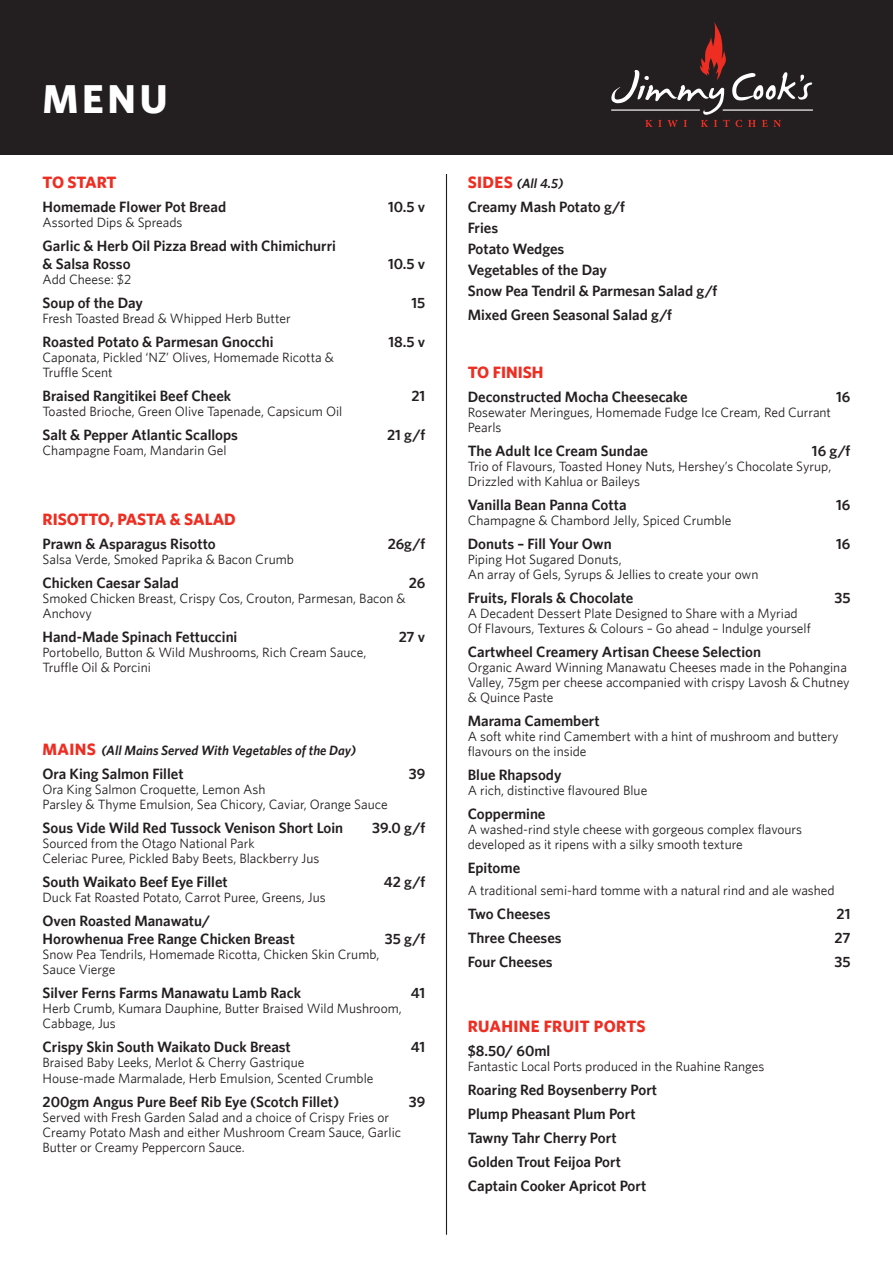
<style>
.page{position:relative;width:893px;height:1263px;background:#fff}
.page>*{position:absolute;margin:0;border:0;box-sizing:border-box;transform-origin:0 0}
.t1{font:700 40.5px "Whitney HTF";color:#fff}
.t2{font:700 16.5px "Whitney HTF";color:#ee2e22}
.t3{font:700 16.5px "Whitney HTF";letter-spacing:.02em;color:#ee2e22}
.Body{font:600 15px "Whitney HTF";color:#231f20}
.t4{font:13.5px/15px "Whitney HTF";color:#231f20}
.t5{font:13.5px "Whitney HTF Semi Bold Italic 2";color:#231f20}
.s1{font-family:"Whitney HTF";font-weight:700;font-size:16.5px;color:#ee2e22}
</style>
<div class="page">
<div style="left:0;top:0;width:893px;height:155px;background:#231f20"></div>
<hr style="left:723px;top:109px;width:90px;height:2px;background:#fff">
<svg style="left:611px;top:22px;width:201px;height:105px"></svg>
<hr style="left:446px;top:174px;width:1px;height:1061px;background:#231f20">
<p class="t1" style="left:43px;top:74px;width:127px">MENU</p>
<p class="t2" style="left:43px;top:173px;width:76px">TO START</p>
<p class="Body" style="left:43px;top:198px;width:185px">Homemade Flower Pot Bread</p>
<p class="Body" style="left:388px;top:198px;width:39px">10.5 v</p>
<p class="t4" style="left:43px;top:215px;width:141px">Assorted Dips &amp; Spreads</p>
<p class="Body" style="left:43px;top:237px;width:295px">Garlic &amp; Herb Oil Pizza Bread with Chimichurri</p>
<p class="Body" style="left:43px;top:255px;width:90px">&amp; Salsa Rosso</p>
<p class="Body" style="left:388px;top:255px;width:39px">10.5 v</p>
<p class="t4" style="left:43px;top:272px;width:90px">Add Cheese: $2</p>
<p class="Body" style="left:43px;top:294px;width:102px">Soup of the Day</p>
<p class="Body" style="left:411px;top:294px;width:15px">15</p>
<p class="t4" style="left:43px;top:311px;width:250px">Fresh Toasted Bread &amp; Whipped Herb Butter</p>
<p class="Body" style="left:43px;top:333px;width:232px">Roasted Potato &amp; Parmesan Gnocchi</p>
<p class="Body" style="left:388px;top:333px;width:38px">18.5 v</p>
<p class="t4" style="left:43px;top:350px;width:293px">Caponata, Pickled ‘NZ’ Olives, Homemade Ricotta &amp;</p>
<p class="t4" style="left:43px;top:365px;width:72px">Truffle Scent</p>
<p class="Body" style="left:43px;top:387px;width:190px">Braised Rangitikei Beef Cheek</p>
<p class="Body" style="left:411px;top:387px;width:15px">21</p>
<p class="t4" style="left:43px;top:404px;width:301px">Toasted Brioche, Green Olive Tapenade, Capsicum Oil</p>
<p class="Body" style="left:43px;top:426px;width:197px">Salt &amp; Pepper Atlantic Scallops</p>
<p class="Body" style="left:387px;top:426px;width:40px">21 g/f</p>
<p class="t4" style="left:43px;top:443px;width:186px">Champagne Foam, Mandarin Gel</p>
<p class="t2" style="left:43px;top:509px;width:195px">RISOTTO, PASTA &amp; SALAD</p>
<p class="Body" style="left:43px;top:535px;width:175px">Prawn &amp; Asparagus Risotto</p>
<p class="Body" style="left:388px;top:535px;width:39px">26g/f</p>
<p class="t4" style="left:43px;top:551px;width:253px">Salsa Verde, Smoked Paprika &amp; Bacon Crumb</p>
<p class="Body" style="left:43px;top:574px;width:138px">Chicken Caesar Salad</p>
<p class="Body" style="left:409px;top:574px;width:18px">26</p>
<p class="t4" style="left:43px;top:590px;width:365px">Smoked Chicken Breast, Crispy Cos, Crouton, Parmesan, Bacon &amp;<br>Anchovy</p>
<p class="Body" style="left:43px;top:628px;width:196px">Hand-Made Spinach Fettuccini</p>
<p class="Body" style="left:399px;top:628px;width:28px">27 v</p>
<p class="t4" style="left:43px;top:644px;width:325px">Portobello, Button &amp; Wild Mushrooms, Rich Cream Sauce,<br>Truffle Oil &amp; Porcini</p>
<p class="t5" style="left:43px;top:743px;width:315px"><span class="s1">MAINS</span> (All Mains Served With Vegetables of the Day)</p>
<p class="Body" style="left:43px;top:765px;width:143px">Ora King Salmon Fillet</p>
<p class="Body" style="left:409px;top:765px;width:18px">39</p>
<p class="t4" style="left:43px;top:782px;width:224px">Ora King Salmon Croquette, Lemon Ash</p>
<p class="t4" style="left:43px;top:797px;width:347px">Parsley &amp; Thyme Emulsion, Sea Chicory, Caviar, Orange Sauce</p>
<p class="Body" style="left:43px;top:819px;width:302px">Sous Vide Wild Red Tussock Venison Short Loin</p>
<p class="Body" style="left:372px;top:819px;width:54px">39.0 g/f</p>
<p class="t4" style="left:43px;top:836px;width:214px">Sourced from the Otago National Park</p>
<p class="t4" style="left:43px;top:851px;width:278px">Celeriac Puree, Pickled Baby Beets, Blackberry Jus</p>
<p class="Body" style="left:43px;top:873px;width:187px">South Waikato Beef Eye Fillet</p>
<p class="Body" style="left:384px;top:873px;width:43px">42 g/f</p>
<p class="t4" style="left:43px;top:890px;width:285px">Duck Fat Roasted Potato, Carrot Puree, Greens, Jus</p>
<p class="Body" style="left:43px;top:912px;width:169px">Oven Roasted Manawatu/</p>
<p class="Body" style="left:43px;top:930px;width:254px">Horowhenua Free Range Chicken Breast</p>
<p class="Body" style="left:385px;top:930px;width:42px">35 g/f</p>
<p class="t4" style="left:43px;top:947px;width:338px">Snow Pea Tendrils, Homemade Ricotta, Chicken Skin Crumb,</p>
<p class="t4" style="left:43px;top:962px;width:74px">Sauce Vierge</p>
<p class="Body" style="left:43px;top:984px;width:260px">Silver Ferns Farms Manawatu Lamb Rack</p>
<p class="Body" style="left:411px;top:984px;width:16px">41</p>
<p class="t4" style="left:43px;top:1001px;width:361px">Herb Crumb, Kumara Dauphine, Butter Braised Wild Mushroom,<br>Cabbage, Jus</p>
<p class="Body" style="left:43px;top:1038px;width:250px">Crispy Skin South Waikato Duck Breast</p>
<p class="Body" style="left:411px;top:1038px;width:16px">41</p>
<p class="t4" style="left:43px;top:1055px;width:263px">Braised Baby Leeks, Merlot &amp; Cherry Gastrique</p>
<p class="t4" style="left:43px;top:1070px;width:332px">House-made Marmalade, Herb Emulsion, Scented Crumble</p>
<p class="Body" style="left:43px;top:1092px;width:298px">200gm Angus Pure Beef Rib Eye (Scotch Fillet)</p>
<p class="Body" style="left:409px;top:1092px;width:18px">39</p>
<p class="t4" style="left:43px;top:1109px;width:360px">Served with Fresh Garden Salad and a choice of Crispy Fries or<br>Creamy Potato Mash and either Mushroom Cream Sauce, Garlic<br>Butter or Creamy Peppercorn Sauce.</p>
<p class="t5" style="left:468px;top:176px;width:97px"><span class="s1">SIDES</span> (All 4.5)</p>
<p class="Body" style="left:468px;top:198px;width:159px">Creamy Mash Potato g/f</p>
<p class="Body" style="left:468px;top:219px;width:32px">Fries</p>
<p class="Body" style="left:468px;top:240px;width:98px">Potato Wedges</p>
<p class="Body" style="left:468px;top:261px;width:141px">Vegetables of the Day</p>
<p class="Body" style="left:468px;top:282px;width:251px">Snow Pea Tendril &amp; Parmesan Salad g/f</p>
<p class="Body" style="left:468px;top:306px;width:206px">Mixed Green Seasonal Salad g/f</p>
<p class="t2" style="left:468px;top:362px;width:77px">TO FINISH</p>
<p class="Body" style="left:468px;top:388px;width:221px">Deconstructed Mocha Cheesecake</p>
<p class="Body" style="left:836px;top:388px;width:16px">16</p>
<p class="t4" style="left:468px;top:404px;width:365px">Rosewater Meringues, Homemade Fudge Ice Cream, Red Currant<br>Pearls</p>
<p class="Body" style="left:468px;top:442px;width:182px">The Adult Ice Cream Sundae</p>
<p class="Body" style="left:812px;top:442px;width:40px">16 g/f</p>
<p class="t4" style="left:468px;top:458px;width:365px">Trio of Flavours, Toasted Honey Nuts, Hershey’s Chocolate Syrup,<br>Drizzled with Kahlua or Baileys</p>
<p class="Body" style="left:468px;top:496px;width:160px">Vanilla Bean Panna Cotta</p>
<p class="Body" style="left:836px;top:496px;width:16px">16</p>
<p class="t4" style="left:468px;top:512px;width:265px">Champagne &amp; Chambord Jelly, Spiced Crumble</p>
<p class="Body" style="left:468px;top:535px;width:145px">Donuts – Fill Your Own</p>
<p class="Body" style="left:836px;top:535px;width:16px">16</p>
<p class="t4" style="left:468px;top:551px;width:156px">Piping Hot Sugared Donuts,</p>
<p class="t4" style="left:468px;top:566px;width:292px">An array of Gels, Syrups &amp; Jellies to create your own</p>
<p class="Body" style="left:468px;top:589px;width:167px">Fruits, Florals &amp; Chocolate</p>
<p class="Body" style="left:834px;top:589px;width:18px">35</p>
<p class="t4" style="left:468px;top:605px;width:332px">A Decadent Dessert Plate Designed to Share with a Myriad</p>
<p class="t4" style="left:468px;top:620px;width:344px">Of Flavours, Textures &amp; Colours – Go ahead – Indulge yourself</p>
<p class="Body" style="left:468px;top:643px;width:295px">Cartwheel Creamery Artisan Cheese Selection</p>
<p class="t4" style="left:468px;top:659px;width:383px">Organic Award Winning Manawatu Cheeses made in the Pohangina<br>Valley, 75gm per cheese accompanied with crispy Lavosh &amp; Chutney &amp; Quince Paste</p>
<p class="Body" style="left:468px;top:712px;width:133px">Marama Camembert</p>
<p class="t4" style="left:468px;top:728px;width:372px">A soft white rind Camembert with a hint of mushroom and buttery flavours on the inside</p>
<p class="Body" style="left:468px;top:766px;width:95px">Blue Rhapsody</p>
<p class="t4" style="left:468px;top:782px;width:181px">A rich, distinctive flavoured Blue</p>
<p class="Body" style="left:468px;top:805px;width:79px">Coppermine</p>
<p class="t4" style="left:468px;top:821px;width:336px">A washed-rind style cheese with gorgeous complex flavours developed as it ripens with a silky smooth texture</p>
<p class="Body" style="left:468px;top:859px;width:54px">Epitome</p>
<p class="t4" style="left:468px;top:882px;width:368px">A traditional semi-hard tomme with a natural rind and ale washed</p>
<p class="Body" style="left:468px;top:904px;width:84px">Two Cheeses</p>
<p class="Body" style="left:837px;top:904px;width:15px">21</p>
<p class="Body" style="left:468px;top:928px;width:95px">Three Cheeses</p>
<p class="Body" style="left:834px;top:928px;width:17px">27</p>
<p class="Body" style="left:468px;top:952px;width:86px">Four Cheeses</p>
<p class="Body" style="left:834px;top:952px;width:18px">35</p>
<p class="t3" style="left:468px;top:1016px;width:179px">RUAHINE FRUIT PORTS</p>
<p class="Body" style="left:468px;top:1042px;width:84px">$8.50/ 60ml</p>
<p class="t4" style="left:468px;top:1058px;width:298px">Fantastic Local Ports produced in the Ruahine Ranges</p>
<p class="Body" style="left:468px;top:1081px;width:191px">Roaring Red Boysenberry Port</p>
<p class="Body" style="left:468px;top:1105px;width:169px">Plump Pheasant Plum Port</p>
<p class="Body" style="left:468px;top:1129px;width:150px">Tawny Tahr Cherry Port</p>
<p class="Body" style="left:468px;top:1153px;width:155px">Golden Trout Feijoa Port</p>
<p class="Body" style="left:468px;top:1177px;width:180px">Captain Cooker Apricot Port</p>
</div>
